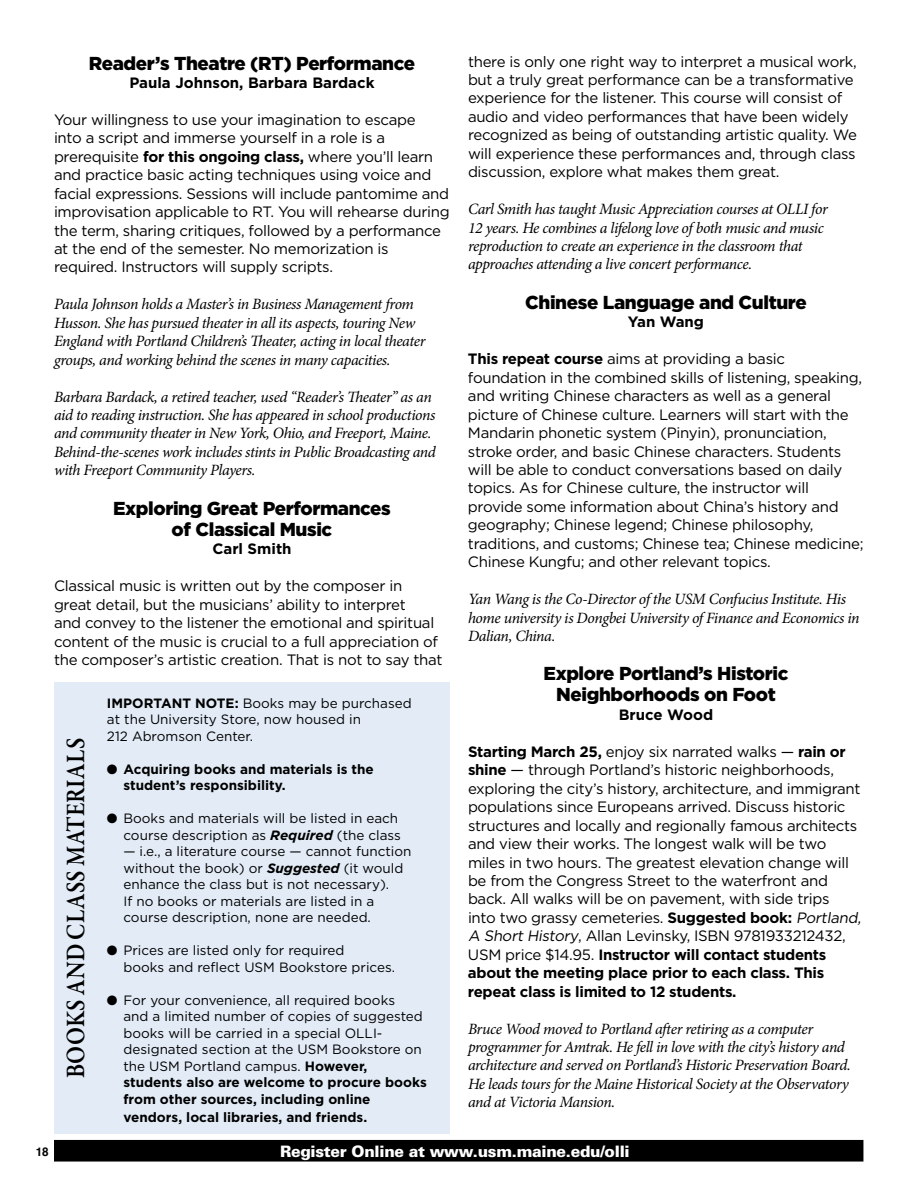
<style>
.page{position:relative;width:918px;height:1188px;background:#fff}
.page>*{position:absolute;margin:0;border:0;box-sizing:border-box;transform-origin:0 0}
.t1{font:600 27px "Garamond Premr Pro";letter-spacing:.005em;color:#000;scale:.85 1}
.t2{font:900 18.75px/21px "Gotham";letter-spacing:-.02em;color:#000;text-align:center}
.t3{font:italic 15.75px/18.5px "Minion Pro";letter-spacing:-.03em;color:#000}
.t4{font:900 15.75px "Univers";letter-spacing:-.02em;color:#fff}
.t5{font:15px/18.5px "Gotham";letter-spacing:-.02em;color:#000}
.t6{font:700 15px "Gotham";color:#000}
.t7{font:13.5px/16.5px "Gotham";color:#000}
.t8{font:700 13.5px/16.5px "Gotham";color:#000}
.t9{font:700 12px "Helvetica";color:#000}
.s1{font-weight:700}
.s2{font-weight:700;font-style:italic}
.s3{font-style:italic}
</style>
<div class="page">
<div style="left:55px;top:1141px;width:808px;height:20px;background:#000"></div>
<div style="left:54px;top:1140px;width:809px;height:22px;border:2px solid #000"></div>
<div style="left:54px;top:682px;width:396px;height:452px;background:#e2ebf6"></div>
<div style="left:28px;top:1138px;width:29px;height:27px;background:#fff"></div>
<p class="t2" style="left:89px;top:52px;width:328px">Reader’s Theatre (RT) Performance</p>
<p class="t6" style="left:129px;top:74px;width:247px">Paula Johnson, Barbara Bardack</p>
<p class="t5" style="left:54px;top:110px;width:397px">Your willingness to use your imagination to escape<br>into a script and immerse yourself in a role is a prerequisite <span class="s1">for this ongoing class,</span> where you’ll learn and practice basic acting techniques using voice and facial expressions. Sessions will include pantomime and improvisation applicable to RT. You will rehearse during the term, sharing critiques, followed by a performance at the end of the semester. No memorization is required. Instructors will supply scripts.</p>
<p class="t3" style="left:54px;top:295px;width:373px">Paula Johnson holds a Master’s in Business Management from Husson. She has pursued theater in all its aspects, touring New England with Portland Children’s Theater, acting in local theater groups, and working behind the scenes in many capacities.</p>
<p class="t3" style="left:54px;top:387px;width:383px">Barbara Bardack, a retired teacher, used “Reader’s Theater” as an aid to reading instruction. She has appeared in school productions and community theater in New York, Ohio, and Freeport, Maine.<br>Behind-the-scenes work includes stints in Public Broadcasting and with Freeport Community Players.</p>
<p class="t2" style="left:113px;top:497px;width:279px">Exploring Great Performances of Classical Music</p>
<p class="t6" style="left:212px;top:540px;width:81px">Carl Smith</p>
<p class="t5" style="left:54px;top:576px;width:390px">Classical music is written out by the composer in great detail, but the musicians’ ability to interpret<br>and convey to the listener the emotional and spiritual content of the music is crucial to a full appreciation of the composer’s artistic creation. That is not to say that</p>
<h1 class="t1" style="left:59px;top:1078px;width:402px;rotate:-90deg">BOOKS AND CLASS MATERIALS</h1>
<p class="t7" style="left:107px;top:694px;width:306px"><span class="s1">IMPORTANT NOTE:</span> Books may be purchased at the University Store, now housed in<br>212 Abromson Center.</p>
<p class="t8" style="left:123px;top:760px;width:252px;text-indent:-16px">● Acquiring books and materials is the student’s responsibility.</p>
<p class="t7" style="left:107px;top:810px;width:295px;text-align:right">● Books and materials will be listed in each course description as <span class="s2">Required</span> (the class</p>
<p class="t7" style="left:123px;top:843px;width:290px">— i.e., a literature course — cannot function without the book) or <span class="s2">Suggested</span> (it would enhance the class but is not necessary).<br>If no books or materials are listed in a course description, none are needed.</p>
<p class="t7" style="left:123px;top:942px;width:273px;text-indent:-16px">● Prices are listed only for required<br>books and reflect USM Bookstore prices.</p>
<p class="t7" style="left:123px;top:991px;width:305px;text-indent:-16px">● For your convenience, all required books<br>and a limited number of copies of suggested books will be carried in a special OLLI&shy;designated section at the USM Bookstore on the USM Portland campus. <span class="s1">However, students also are welcome to procure books from other sources, including online</span></p>
<p class="t8" style="left:123px;top:1108px;width:245px">vendors, local libraries, and friends.</p>
<p class="t5" style="left:468px;top:52px;width:391px">there is only one right way to interpret a musical work, but a truly great performance can be a transformative experience for the listener. This course will consist of audio and video performances that have been widely recognized as being of outstanding artistic quality. We will experience these performances and, through class discussion, explore what makes them great.</p>
<p class="t3" style="left:468px;top:200px;width:361px">Carl Smith has taught Music Appreciation courses at OLLI for 12 years. He combines a lifelong love of both music and music reproduction to create an experience in the classroom that approaches attending a live concert performance.</p>
<p class="t2" style="left:525px;top:291px;width:283px">Chinese Language and Culture</p>
<p class="t6" style="left:628px;top:313px;width:78px">Yan Wang</p>
<p class="t5" style="left:468px;top:349px;width:397px"><span class="s1">This repeat course</span> aims at providing a basic foundation in the combined skills of listening, speaking, and writing Chinese characters as well as a general picture of Chinese culture. Learners will start with the Mandarin phonetic system (Pinyin), pronunciation, stroke order, and basic Chinese characters. Students will be able to conduct conversations based on daily topics. As for Chinese culture, the instructor will provide some information about China’s history and geography; Chinese legend; Chinese philosophy, traditions, and customs; Chinese tea; Chinese medicine; Chinese Kungfu; and other relevant topics.</p>
<p class="t3" style="left:468px;top:590px;width:393px">Yan Wang is the Co-Director of the USM Confucius Institute. His home university is Dongbei University of Finance and Economics in<br>Dalian, China.</p>
<p class="t2" style="left:544px;top:663px;width:246px">Explore Portland’s Historic<br>Neighborhoods on Foot</p>
<p class="t6" style="left:619px;top:706px;width:96px">Bruce Wood</p>
<p class="t5" style="left:468px;top:742px;width:397px"><span class="s1">Starting March 25,</span> enjoy six narrated walks — <span class="s1">rain or shine</span> — through Portland’s historic neighborhoods, exploring the city’s history, architecture, and immigrant populations since Europeans arrived. Discuss historic structures and locally and regionally famous architects and view their works. The longest walk will be two miles in two hours. The greatest elevation change will be from the Congress Street to the waterfront and back. All walks will be on pavement, with side trips<br>into two grassy cemeteries. <span class="s1">Suggested book:</span> <span class="s3">Portland, A Short History</span>, Allan Levinsky, ISBN 9781933212432, USM price $14.95. <span class="s1">Instructor will contact students about the meeting place prior to each class. This repeat class is limited to 12 students.</span></p>
<p class="t3" style="left:468px;top:1019px;width:384px">Bruce Wood moved to Portland after retiring as a computer programmer for Amtrak. He fell in love with the city’s history and architecture and served on Portland’s Historic Preservation Board.<br>He leads tours for the Maine Historical Society at the Observatory and at Victoria Mansion.</p>
<p class="t9" style="left:36px;top:1142px;width:14px">18</p>
<p class="t4" style="left:280px;top:1141px;width:351px">Register Online at www.usm.maine.edu/olli</p>
</div>
